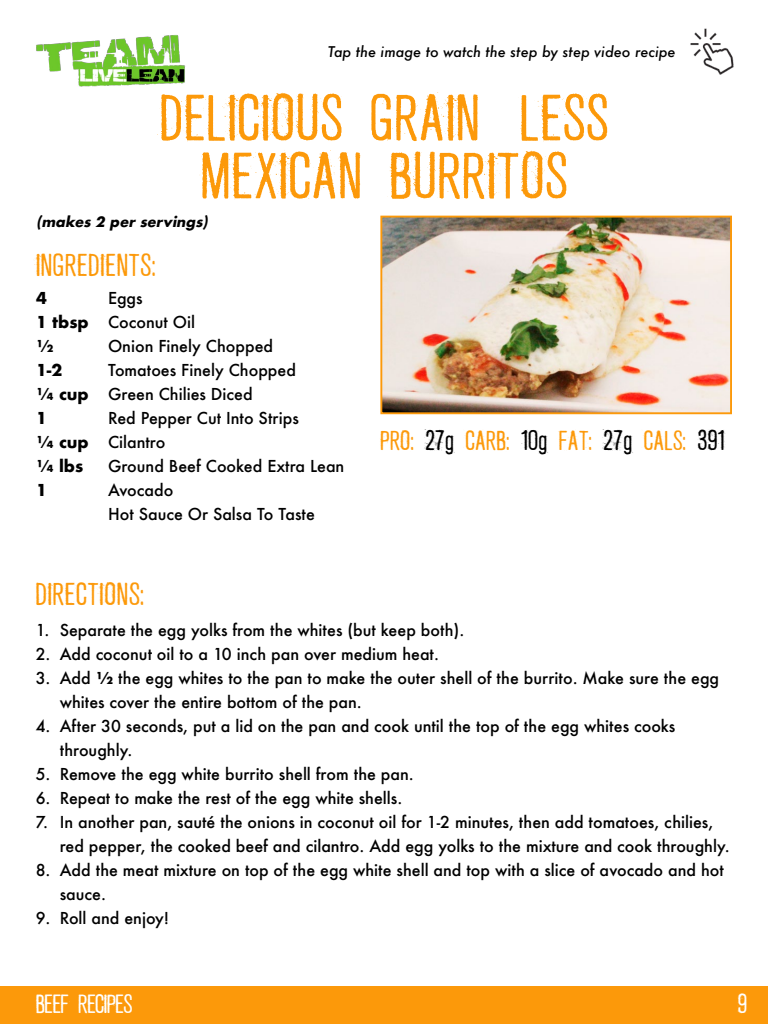
<style>
.page{position:relative;width:768px;height:1024px;background:#fff}
.page>*{position:absolute;margin:0;border:0;box-sizing:border-box;transform-origin:0 0}
.t1{font:62px/58px "Fresco Stamp";letter-spacing:.04em;color:#fc990a;text-align:center}
.t2{font:30px "Fresco Stamp";letter-spacing:.05em;color:#fc990a}
.t3{font:26px "Fresco Stamp";letter-spacing:.04em;color:#fc990a}
.t4{font:25px "Fresco Stamp";color:#fff}
.t5{font:500 16px/24px "Futura";color:#000}
.t6{font:700 16px/24px "Futura";color:#000}
.t7{font:italic 500 14.4px "Futura";color:#000}
.t8{font:italic 700 14px "Futura";color:#000}
.s1{color:#000}
.s2{font-weight:700}
</style>
<div class="page">
<img style="left:690px;top:29px;width:44px;height:46px">
<img style="left:36px;top:35px;width:150px;height:52px">
<div style="left:0;top:986px;width:768px;height:38px;background:#fc990a"></div>
<img style="left:383px;top:219px;width:346px;height:192px">
<div style="left:380px;top:216px;width:352px;height:198px;border:2px solid #fc990a"></div>
<p class="t7" style="left:328px;top:42px;width:349px">Tap the image to watch the step by step video recipe</p>
<h1 class="t1" style="left:161px;top:90px;width:448px">DELICIOUS GRAIN-LESS<br>MEXICAN BURRITOS</h1>
<p class="t8" style="left:36px;top:212px;width:177px">(makes 2 per servings)</p>
<h2 class="t2" style="left:36px;top:249px;width:121px">INGREDIENTS:</h2>
<p class="t6" style="left:36px;top:286px;width:54px">4<br>1 tbsp ½<br>1-2<br>¼ cup<br>1<br>¼ cup ¼ lbs<br>1</p>
<p class="t5" style="left:108px;top:286px;width:238px">Eggs<br>Coconut Oil<br>Onion Finely Chopped<br>Tomatoes Finely Chopped<br>Green Chilies Diced<br>Red Pepper Cut Into Strips<br>Cilantro<br>Ground Beef Cooked Extra Lean<br>Avocado<br>Hot Sauce Or Salsa To Taste</p>
<h2 class="t2" style="left:36px;top:578px;width:109px">DIRECTIONS:</h2>
<h3 class="t3" style="left:380px;top:426px;width:345px">PRO: <span class="s1">27g</span> CARB: <span class="s1">10g</span> FAT: <span class="s1">27g</span> CALS: <span class="s1">391</span></h3>
<p class="t5" style="left:36px;top:617px;width:430px">1. Separate the egg yolks from the whites (but keep both).</p>
<p class="t5" style="left:36px;top:641px;width:405px">2. Add coconut oil to a 10 inch pan over medium heat.</p>
<p class="t5" style="left:60px;top:665px;width:661px;text-indent:-24px">3. Add <span class="s2">½</span> the egg whites to the pan to make the outer shell of the burrito. Make sure the egg whites cover the entire bottom of the pan.</p>
<p class="t5" style="left:60px;top:713px;width:617px;text-indent:-24px">4. After 30 seconds, put a lid on the pan and cook until the top of the egg whites cooks throughly.</p>
<p class="t5" style="left:36px;top:761px;width:380px">5. Remove the egg white burrito shell from the pan.</p>
<p class="t5" style="left:36px;top:785px;width:368px">6. Repeat to make the rest of the egg white shells.</p>
<p class="t5" style="left:60px;top:809px;width:672px;text-indent:-24px">7. In another pan, sauté the onions in coconut oil for 1-2 minutes, then add tomatoes, chilies, red pepper, the cooked beef and cilantro. Add egg yolks to the mixture and cook throughly.</p>
<p class="t5" style="left:60px;top:857px;width:666px;text-indent:-24px">8. Add the meat mixture on top of the egg white shell and top with a slice of avocado and hot sauce.</p>
<p class="t5" style="left:36px;top:905px;width:135px">9. Roll and enjoy!</p>
<h3 class="t4" style="left:36px;top:990px;width:98px">BEEF RECIPES</h3>
<h3 class="t4" style="left:738px;top:990px;width:10px">9</h3>
</div>
